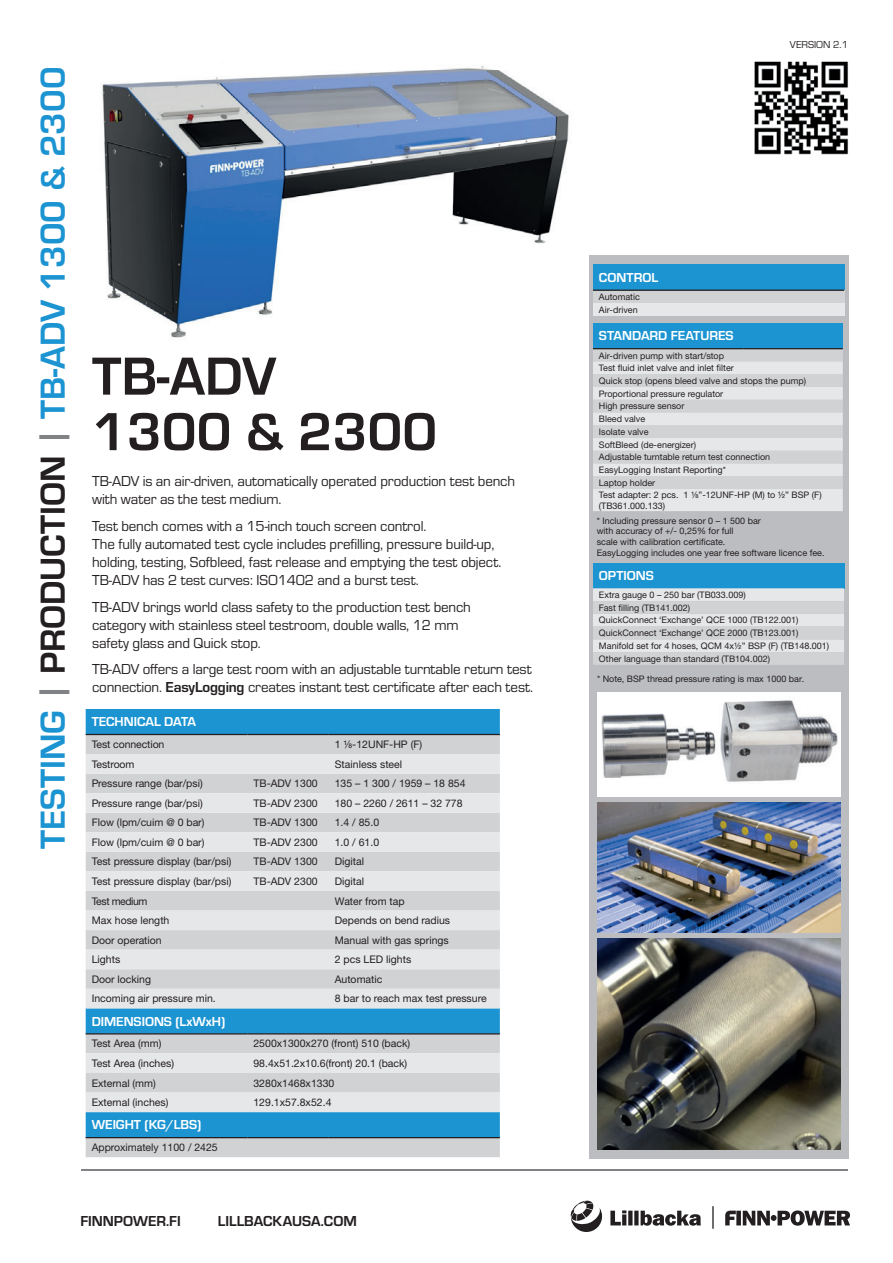
<style>
.page{position:relative;width:893px;height:1263px;background:#fff}
.page>*{position:absolute;margin:0;border:0;box-sizing:border-box;transform-origin:0 0}
.t1{font:700 55.5px/55.5px "Eurostile";color:#231f20}
.t2{font:700 36px "Eurostile";color:#1c94d2}
.t3{font:15px/18px "Eurostile";letter-spacing:-.01em;color:#231f20}
.t4{font:700 15px "Eurostile";color:#231f20}
.t5{font:700 13.5px "Eurostile";color:#fff}
.t6{font:10.5px "Helvetica Neue LTW1 G";color:#231f20}
.t7{font:10.5px "Helvetica Neue LTW1 G";letter-spacing:-.04em;color:#231f20}
.t8{font:10.5px "Eurostile";color:#231f20}
.t9{font:9px/12.6px "Helvetica Neue LTW1 G";color:#231f20}
.s1{color:#808285}
.s2{color:#231f20}
.s3{font-weight:700}
</style>
<div class="page">
<img style="left:102px;top:65px;width:496px;height:273px">
<div style="left:589px;top:256px;width:260px;height:903px;background:#bcbdc0"></div>
<svg style="left:610px;top:1206px;width:104px;height:23px"></svg>
<svg style="left:570px;top:1200px;width:32px;height:32px"></svg>
<svg style="left:725px;top:1210px;width:125px;height:16px"></svg>
<hr style="left:81px;top:1169px;width:767px;height:1px;background:#808285">
<div style="left:86px;top:709px;width:414px;height:25px;background:#1c94d2"></div>
<svg style="left:86px;top:735px;width:414px;height:422px;fill:#d1d2d4"></svg>
<svg style="left:86px;top:754px;width:414px;height:358px;fill:#e1e2e4"></svg>
<hr style="left:86px;top:734px;width:161px;height:1px;background:#231f20">
<hr style="left:247px;top:734px;width:82px;height:1px;background:#231f20">
<hr style="left:329px;top:734px;width:171px;height:1px;background:#231f20">
<hr style="left:86px;top:1033px;width:161px;height:1px;background:#231f20">
<hr style="left:247px;top:1033px;width:82px;height:1px;background:#231f20">
<hr style="left:329px;top:1033px;width:171px;height:1px;background:#231f20">
<hr style="left:86px;top:1137px;width:161px;height:1px;background:#231f20">
<hr style="left:247px;top:1137px;width:82px;height:1px;background:#231f20">
<hr style="left:329px;top:1137px;width:171px;height:1px;background:#231f20">
<div style="left:593px;top:323px;width:250px;height:26px;background:#1c94d2"></div>
<svg style="left:593px;top:349px;width:250px;height:162px"></svg>
<hr style="left:593px;top:348px;width:150px;height:1px;background:#231f20">
<hr style="left:743px;top:348px;width:100px;height:1px;background:#231f20">
<div style="left:593px;top:265px;width:251px;height:25px;background:#1c94d2"></div>
<div style="left:593px;top:290px;width:251px;height:13px;background:#d1d2d4"></div>
<div style="left:593px;top:303px;width:251px;height:13px;background:#e6e7e9"></div>
<hr style="left:593px;top:290px;width:251px;height:1px;background:#231f20">
<div style="left:593px;top:563px;width:251px;height:25px;background:#1c94d2"></div>
<svg style="left:593px;top:588px;width:251px;height:77px"></svg>
<img style="left:598px;top:939px;width:242px;height:210px">
<img style="left:598px;top:803px;width:242px;height:129px">
<img style="left:598px;top:692px;width:242px;height:105px">
<img style="left:754px;top:61px;width:94px;height:94px">
<h2 class="t2" style="left:27px;top:849px;width:783px;rotate:-90deg">TESTING <span class="s1">|</span> <span class="s2">PRODUCTION</span> <span class="s1">|</span> TB-ADV 1300 &amp; 2300</h2>
<h1 class="t1" style="left:92px;top:345px;width:347px">TB-ADV<br>1300 &amp; 2300</h1>
<h3 class="t3" style="left:92px;top:472px;width:424px">TB-ADV is an air-driven, automatically operated production test bench with water as the test medium.</h3>
<p class="t3" style="left:92px;top:516px;width:411px">Test bench comes with a 15-inch touch screen control.<br>The fully automated test cycle includes prefilling, pressure build-up, holding, testing, Sofbleed, fast release and emptying the test object.<br>TB-ADV has 2 test curves: ISO1402 and a burst test.</p>
<h3 class="t3" style="left:92px;top:597px;width:380px">TB-ADV brings world class safety to the production test bench category with stainless steel testroom, double walls, 12 mm safety glass and Quick stop.</h3>
<h3 class="t3" style="left:92px;top:659px;width:443px">TB-ADV offers a large test room with an adjustable turntable return test connection. <span class="s3">EasyLogging</span> creates instant test certificate after each test.</h3>
<h3 class="t5" style="left:92px;top:712px;width:106px">TECHNICAL DATA</h3>
<p class="t6" style="left:92px;top:738px;width:74px">Test connection</p>
<p class="t6" style="left:335px;top:738px;width:89px">1 1/8-12UNF-HP (F)</p>
<p class="t6" style="left:92px;top:757px;width:44px">Testroom</p>
<p class="t6" style="left:335px;top:757px;width:69px">Stainless steel</p>
<p class="t6" style="left:92px;top:777px;width:113px">Pressure range (bar/psi)</p>
<p class="t6" style="left:253px;top:777px;width:66px">TB-ADV 1300</p>
<p class="t6" style="left:335px;top:777px;width:132px">135 – 1 300 / 1959 – 18 854</p>
<p class="t6" style="left:92px;top:796px;width:113px">Pressure range (bar/psi)</p>
<p class="t6" style="left:253px;top:796px;width:66px">TB-ADV 2300</p>
<p class="t6" style="left:335px;top:796px;width:129px">180 – 2260 / 2611 – 32 778</p>
<p class="t6" style="left:92px;top:816px;width:114px">Flow (lpm/cuim @ 0 bar)</p>
<p class="t6" style="left:253px;top:816px;width:66px">TB-ADV 1300</p>
<p class="t6" style="left:335px;top:816px;width:46px">1.4 / 85.0</p>
<p class="t6" style="left:92px;top:836px;width:114px">Flow (lpm/cuim @ 0 bar)</p>
<p class="t6" style="left:253px;top:836px;width:66px">TB-ADV 2300</p>
<p class="t6" style="left:335px;top:836px;width:46px">1.0 / 61.0</p>
<p class="t6" style="left:92px;top:855px;width:141px">Test pressure display (bar/psi)</p>
<p class="t6" style="left:253px;top:855px;width:66px">TB-ADV 1300</p>
<p class="t6" style="left:335px;top:855px;width:31px">Digital</p>
<p class="t6" style="left:92px;top:875px;width:141px">Test pressure display (bar/psi)</p>
<p class="t6" style="left:253px;top:875px;width:66px">TB-ADV 2300</p>
<p class="t6" style="left:335px;top:875px;width:31px">Digital</p>
<p class="t7" style="left:92px;top:894px;width:57px">Test medium</p>
<p class="t6" style="left:335px;top:894px;width:71px">Water from tap</p>
<p class="t6" style="left:92px;top:914px;width:79px">Max hose length</p>
<p class="t6" style="left:335px;top:914px;width:117px">Depends on bend radius</p>
<p class="t6" style="left:92px;top:933px;width:72px">Door operation</p>
<p class="t6" style="left:335px;top:933px;width:115px">Manual with gas springs</p>
<p class="t6" style="left:92px;top:953px;width:30px">Lights</p>
<p class="t6" style="left:335px;top:953px;width:78px">2 pcs LED lights</p>
<p class="t6" style="left:92px;top:972px;width:61px">Door locking</p>
<p class="t6" style="left:335px;top:972px;width:49px">Automatic</p>
<p class="t6" style="left:92px;top:992px;width:126px">Incoming air pressure min.</p>
<p class="t6" style="left:335px;top:992px;width:153px">8 bar to reach max test pressure</p>
<h3 class="t5" style="left:92px;top:1011px;width:135px">DIMENSIONS (LxWxH)</h3>
<p class="t6" style="left:92px;top:1037px;width:71px">Test Area (mm)</p>
<p class="t6" style="left:253px;top:1037px;width:158px">2500x1300x270 (front) 510 (back)</p>
<p class="t6" style="left:92px;top:1057px;width:84px">Test Area (inches)</p>
<p class="t6" style="left:253px;top:1057px;width:155px">98.4x51.2x10.6(front) 20.1 (back)</p>
<p class="t6" style="left:92px;top:1076px;width:66px">External (mm)</p>
<p class="t6" style="left:253px;top:1076px;width:82px">3280x1468x1330</p>
<p class="t6" style="left:92px;top:1096px;width:78px">External (inches)</p>
<p class="t6" style="left:253px;top:1096px;width:80px">129.1x57.8x52.4</p>
<h3 class="t5" style="left:92px;top:1115px;width:111px">WEIGHT (KG/LBS)</h3>
<p class="t6" style="left:92px;top:1141px;width:128px">Approximately 1100 / 2425</p>
<h3 class="t4" style="left:80px;top:1210px;width:102px">FINNPOWER.FI</h3>
<h3 class="t4" style="left:218px;top:1210px;width:140px">LILLBACKAUSA.COM</h3>
<h3 class="t5" style="left:599px;top:267px;width:61px">CONTROL</h3>
<p class="t9" style="left:599px;top:291px;width:42px">Automatic<br>Air-driven</p>
<p class="t8" style="left:790px;top:38px;width:60px">VERSION 2.1</p>
<h3 class="t5" style="left:599px;top:326px;width:136px">STANDARD FEATURES</h3>
<p class="t9" style="left:599px;top:349px;width:224px">Air-driven pump with start/stop<br>Test fluid inlet valve and inlet filter<br>Quick stop (opens bleed valve and stops the pump)<br>Proportional pressure regulator<br>High pressure sensor<br>Bleed valve<br>Isolate valve<br>SoftBleed (de-energizer)<br>Adjustable turntable return test connection<br>EasyLogging Instant Reporting*<br>Laptop holder<br>Test adapter: 2 pcs. 1 1/8”-12UNF-HP (M) to 1/2” BSP (F)</p>
<p class="t9" style="left:599px;top:499px;width:68px">(TB361.000.133)</p>
<p class="t9" style="left:597px;top:515px;width:229px;line-height:10.8px">* Including pressure sensor 0 – 1 500 bar<br>with accuracy of +/- 0,25% for full<br>scale with calibration certificate.<br>EasyLogging includes one year free software licence fee.</p>
<h3 class="t5" style="left:599px;top:566px;width:56px">OPTIONS</h3>
<p class="t9" style="left:599px;top:588px;width:232px">Extra gauge 0 – 250 bar (TB033.009)<br>Fast filling (TB141.002)<br>QuickConnect ‘Exchange’ QCE 1000 (TB122.001)<br>QuickConnect ‘Exchange’ QCE 2000 (TB123.001)<br>Manifold set for 4 hoses, QCM 4x1/2” BSP (F) (TB148.001)<br>Other language than standard (TB104.002)</p>
<p class="t9" style="left:597px;top:673px;width:209px">* Note, BSP thread pressure rating is max 1000 bar.</p>
</div>
